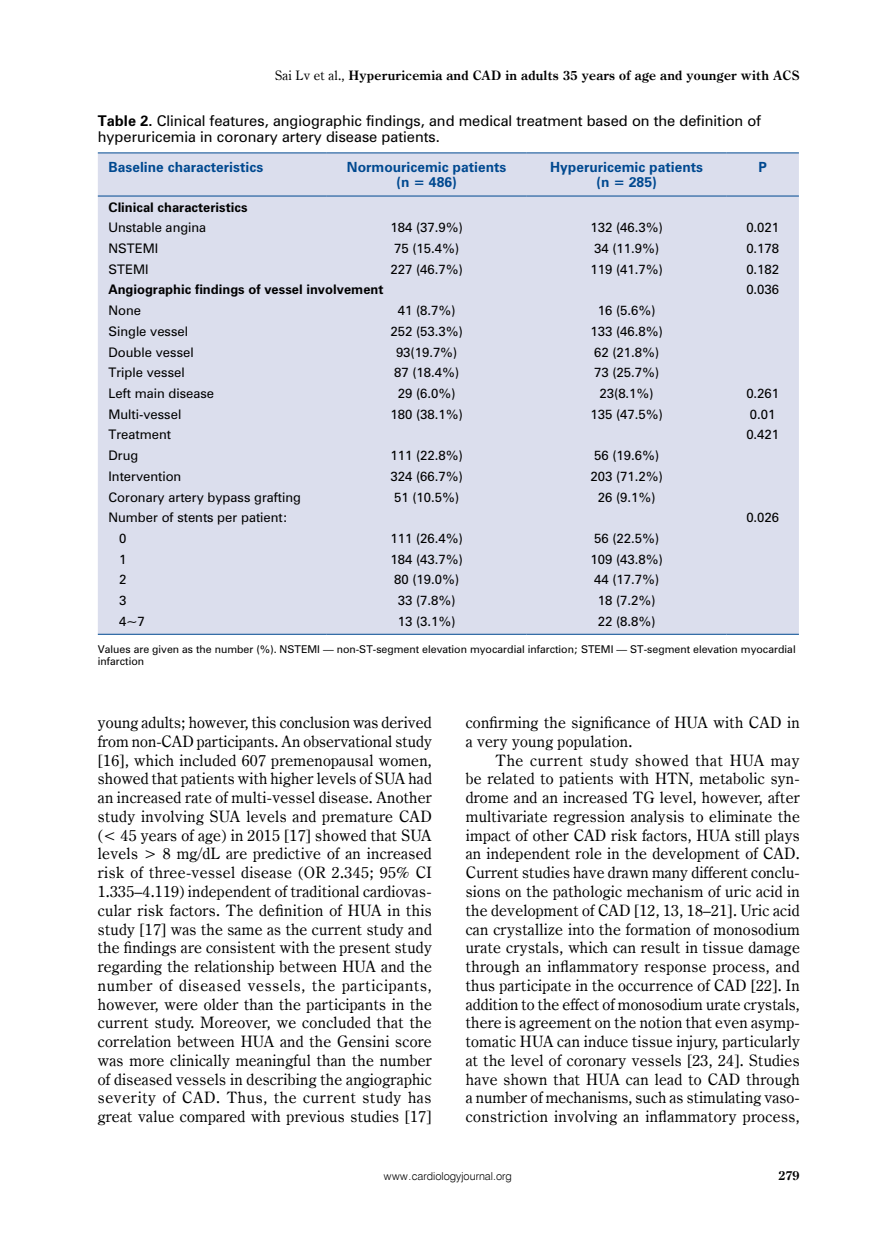
<style>
.page{position:relative;width:872px;height:1234px;background:#fff}
.page>*{position:absolute;margin:0;border:0;box-sizing:border-box;transform-origin:0 0}
._08_-_Tekst{font:15.75px/18.8px "Century Oldst EU";letter-spacing:.015em;color:#000;text-align:justify}
._12_-_Tabela_numer{font:13.5px/16.5px "Zurich PL";color:#000}
.t1{font:700 13.05px "Century Oldst EU";letter-spacing:.015em;color:#000}
._13_-_Tabela_-_nagłó{font:700 12.75px/15px "Zurich PL";color:#004990;text-align:center}
.t2{font:700 12.75px "Century Oldst EU";color:#000}
._14_-_Tabela_-_tekst{font:12px "Zurich PL";color:#000}
._14_-_Tabela_-_tekst-2{font:700 12px "Zurich PL";color:#000}
.t3{font:10.95px "Swis 721 Lt EU";color:#000}
._14_-_Tabela_przypis{font:9.75px/11.9px "Zurich PL";color:#000}
.s1{font-weight:400}
.s2{font-weight:700}
</style>
<div class="page">
<div style="left:98px;top:153px;width:701px;height:480px;background:#dbdeed"></div>
<hr style="left:98px;top:633px;width:229px;height:1px;background:#004990">
<hr style="left:327px;top:633px;width:199px;height:1px;background:#004990">
<hr style="left:526px;top:633px;width:200px;height:1px;background:#004990">
<hr style="left:726px;top:633px;width:73px;height:1px;background:#004990">
<hr style="left:98px;top:152px;width:229px;height:1px;background:#004990">
<hr style="left:327px;top:152px;width:199px;height:1px;background:#004990">
<hr style="left:526px;top:152px;width:200px;height:1px;background:#004990">
<hr style="left:726px;top:152px;width:73px;height:1px;background:#004990">
<hr style="left:98px;top:196px;width:229px;height:1px;background:#004990">
<hr style="left:327px;top:196px;width:199px;height:1px;background:#004990">
<hr style="left:526px;top:196px;width:200px;height:1px;background:#004990">
<hr style="left:726px;top:196px;width:73px;height:1px;background:#004990">
<p class="t1" style="left:275px;top:68px;width:526px"><span class="s1">Sai Lv et al.,</span> Hyperuricemia and CAD in adults 35 years of age and younger with ACS</p>
<p class="_12_-_Tabela_numer" style="left:98px;top:112px;width:664px"><span class="s2">Table 2.</span> Clinical features, angiographic findings, and medical treatment based on the definition of hyperuricemia in coronary artery disease patients.</p>
<p class="_13_-_Tabela_-_nagłó" style="left:108px;top:159px;width:156px">Baseline characteristics</p>
<p class="_13_-_Tabela_-_nagłó" style="left:347px;top:159px;width:161px">Normouricemic patients (n = 486)</p>
<p class="_13_-_Tabela_-_nagłó" style="left:550px;top:159px;width:154px">Hyperuricemic patients (n = 285)</p>
<p class="_13_-_Tabela_-_nagłó" style="left:758px;top:159px;width:10px">P</p>
<p class="_14_-_Tabela_-_tekst-2" style="left:108px;top:199px;width:141px">Clinical characteristics</p>
<p class="_14_-_Tabela_-_tekst" style="left:108px;top:219px;width:99px">Unstable angina</p>
<p class="_14_-_Tabela_-_tekst" style="left:390px;top:219px;width:74px">184 (37.9%)</p>
<p class="_14_-_Tabela_-_tekst" style="left:590px;top:219px;width:74px">132 (46.3%)</p>
<p class="_14_-_Tabela_-_tekst" style="left:746px;top:219px;width:34px">0.021</p>
<p class="_14_-_Tabela_-_tekst" style="left:108px;top:240px;width:51px">NSTEMI</p>
<p class="_14_-_Tabela_-_tekst" style="left:394px;top:240px;width:67px">75 (15.4%)</p>
<p class="_14_-_Tabela_-_tekst" style="left:594px;top:240px;width:67px">34 (11.9%)</p>
<p class="_14_-_Tabela_-_tekst" style="left:746px;top:240px;width:34px">0.178</p>
<p class="_14_-_Tabela_-_tekst" style="left:108px;top:261px;width:42px">STEMI</p>
<p class="_14_-_Tabela_-_tekst" style="left:390px;top:261px;width:74px">227 (46.7%)</p>
<p class="_14_-_Tabela_-_tekst" style="left:590px;top:261px;width:74px">119 (41.7%)</p>
<p class="_14_-_Tabela_-_tekst" style="left:746px;top:261px;width:34px">0.182</p>
<p class="_14_-_Tabela_-_tekst-2" style="left:108px;top:282px;width:276px">Angiographic findings of vessel involvement</p>
<p class="_14_-_Tabela_-_tekst" style="left:746px;top:282px;width:34px">0.036</p>
<p class="_14_-_Tabela_-_tekst" style="left:108px;top:302px;width:34px">None</p>
<p class="_14_-_Tabela_-_tekst" style="left:398px;top:302px;width:59px">41 (8.7%)</p>
<p class="_14_-_Tabela_-_tekst" style="left:598px;top:302px;width:59px">16 (5.6%)</p>
<p class="_14_-_Tabela_-_tekst" style="left:108px;top:323px;width:81px">Single vessel</p>
<p class="_14_-_Tabela_-_tekst" style="left:390px;top:323px;width:74px">252 (53.3%)</p>
<p class="_14_-_Tabela_-_tekst" style="left:590px;top:323px;width:74px">133 (46.8%)</p>
<p class="_14_-_Tabela_-_tekst" style="left:108px;top:344px;width:87px">Double vessel</p>
<p class="_14_-_Tabela_-_tekst" style="left:396px;top:344px;width:63px">93(19.7%)</p>
<p class="_14_-_Tabela_-_tekst" style="left:594px;top:344px;width:67px">62 (21.8%)</p>
<p class="_14_-_Tabela_-_tekst" style="left:108px;top:364px;width:78px">Triple vessel</p>
<p class="_14_-_Tabela_-_tekst" style="left:394px;top:364px;width:67px">87 (18.4%)</p>
<p class="_14_-_Tabela_-_tekst" style="left:594px;top:364px;width:67px">73 (25.7%)</p>
<p class="_14_-_Tabela_-_tekst" style="left:108px;top:385px;width:107px">Left main disease</p>
<p class="_14_-_Tabela_-_tekst" style="left:398px;top:385px;width:59px">29 (6.0%)</p>
<p class="_14_-_Tabela_-_tekst" style="left:599px;top:385px;width:56px">23(8.1%)</p>
<p class="_14_-_Tabela_-_tekst" style="left:746px;top:385px;width:34px">0.261</p>
<p class="_14_-_Tabela_-_tekst" style="left:108px;top:406px;width:74px">Multi-vessel</p>
<p class="_14_-_Tabela_-_tekst" style="left:390px;top:406px;width:74px">180 (38.1%)</p>
<p class="_14_-_Tabela_-_tekst" style="left:590px;top:406px;width:74px">135 (47.5%)</p>
<p class="_14_-_Tabela_-_tekst" style="left:750px;top:406px;width:27px">0.01</p>
<p class="_14_-_Tabela_-_tekst" style="left:108px;top:426px;width:64px">Treatment</p>
<p class="_14_-_Tabela_-_tekst" style="left:746px;top:426px;width:34px">0.421</p>
<p class="_14_-_Tabela_-_tekst" style="left:108px;top:447px;width:31px">Drug</p>
<p class="_14_-_Tabela_-_tekst" style="left:390px;top:447px;width:74px">111 (22.8%)</p>
<p class="_14_-_Tabela_-_tekst" style="left:594px;top:447px;width:67px">56 (19.6%)</p>
<p class="_14_-_Tabela_-_tekst" style="left:108px;top:468px;width:74px">Intervention</p>
<p class="_14_-_Tabela_-_tekst" style="left:390px;top:468px;width:74px">324 (66.7%)</p>
<p class="_14_-_Tabela_-_tekst" style="left:590px;top:468px;width:74px">203 (71.2%)</p>
<p class="_14_-_Tabela_-_tekst" style="left:108px;top:488px;width:194px">Coronary artery bypass grafting</p>
<p class="_14_-_Tabela_-_tekst" style="left:394px;top:488px;width:67px">51 (10.5%)</p>
<p class="_14_-_Tabela_-_tekst" style="left:598px;top:488px;width:59px">26 (9.1%)</p>
<p class="_14_-_Tabela_-_tekst" style="left:108px;top:509px;width:181px">Number of stents per patient:</p>
<p class="_14_-_Tabela_-_tekst" style="left:746px;top:509px;width:34px">0.026</p>
<p class="_14_-_Tabela_-_tekst" style="left:119px;top:530px;width:9px">0</p>
<p class="_14_-_Tabela_-_tekst" style="left:390px;top:530px;width:74px">111 (26.4%)</p>
<p class="_14_-_Tabela_-_tekst" style="left:594px;top:530px;width:67px">56 (22.5%)</p>
<p class="_14_-_Tabela_-_tekst" style="left:119px;top:551px;width:9px">1</p>
<p class="_14_-_Tabela_-_tekst" style="left:390px;top:551px;width:74px">184 (43.7%)</p>
<p class="_14_-_Tabela_-_tekst" style="left:590px;top:551px;width:74px">109 (43.8%)</p>
<p class="_14_-_Tabela_-_tekst" style="left:119px;top:571px;width:9px">2</p>
<p class="_14_-_Tabela_-_tekst" style="left:394px;top:571px;width:67px">80 (19.0%)</p>
<p class="_14_-_Tabela_-_tekst" style="left:594px;top:571px;width:67px">44 (17.7%)</p>
<p class="_14_-_Tabela_-_tekst" style="left:119px;top:592px;width:9px">3</p>
<p class="_14_-_Tabela_-_tekst" style="left:398px;top:592px;width:59px">33 (7.8%)</p>
<p class="_14_-_Tabela_-_tekst" style="left:598px;top:592px;width:59px">18 (7.2%)</p>
<p class="_14_-_Tabela_-_tekst" style="left:119px;top:613px;width:27px">4~7</p>
<p class="_14_-_Tabela_-_tekst" style="left:398px;top:613px;width:59px">13 (3.1%)</p>
<p class="_14_-_Tabela_-_tekst" style="left:598px;top:613px;width:59px">22 (8.8%)</p>
<p class="_14_-_Tabela_przypis" style="left:98px;top:643px;width:699px">Values are given as the number (%). NSTEMI — non-ST-segment elevation myocardial infarction; STEMI — ST-segment elevation myocardial infarction</p>
<p class="_08_-_Tekst" style="left:98px;top:713px;width:336px">young adults; however, this conclusion was derived from non-CAD participants. An observational study [16], which included 607 premenopausal women, showed that patients with higher levels of SUA had an increased rate of multi-vessel disease. Another study involving SUA levels and premature CAD (&lt; 45 years of age) in 2015 [17] showed that SUA levels &gt; 8 mg/dL are predictive of an increased risk of three-vessel disease (OR 2.345; 95% CI 1.335–4.119) independent of traditional cardiovas&shy;cular risk factors. The definition of HUA in this study [17] was the same as the current study and the findings are consistent with the present study regarding the relationship between HUA and the number of diseased vessels, the participants, however, were older than the participants in the current study. Moreover, we concluded that the correlation between HUA and the Gensini score was more clinically meaningful than the number of diseased vessels in describing the angiographic severity of CAD. Thus, the current study has great value compared with previous studies [17]</p>
<p class="_08_-_Tekst" style="left:466px;top:713px;width:335px">confirming the significance of HUA with CAD in a very young population.</p>
<p class="_08_-_Tekst" style="left:466px;top:750px;width:336px;text-indent:30px">The current study showed that HUA may be related to patients with HTN, metabolic syn&shy;drome and an increased TG level, however, after multivariate regression analysis to eliminate the impact of other CAD risk factors, HUA still plays an independent role in the development of CAD.<br>Current studies have drawn many different conclu&shy;sions on the pathologic mechanism of uric acid in the development of CAD [12, 13, 18–21]. Uric acid can crystallize into the formation of monosodium urate crystals, which can result in tissue damage through an inflammatory response process, and thus participate in the occurrence of CAD [22]. In addition to the effect of monosodium urate crystals, there is agreement on the notion that even asymp&shy;tomatic HUA can induce tissue injury, particularly at the level of coronary vessels [23, 24]. Studies have shown that HUA can lead to CAD through a number of mechanisms, such as stimulating vaso&shy;constriction involving an inflammatory process,</p>
<p class="t3" style="left:384px;top:1169px;width:129px">www.cardiologyjournal.org</p>
<p class="t2" style="left:778px;top:1167px;width:23px">279</p>
</div>
